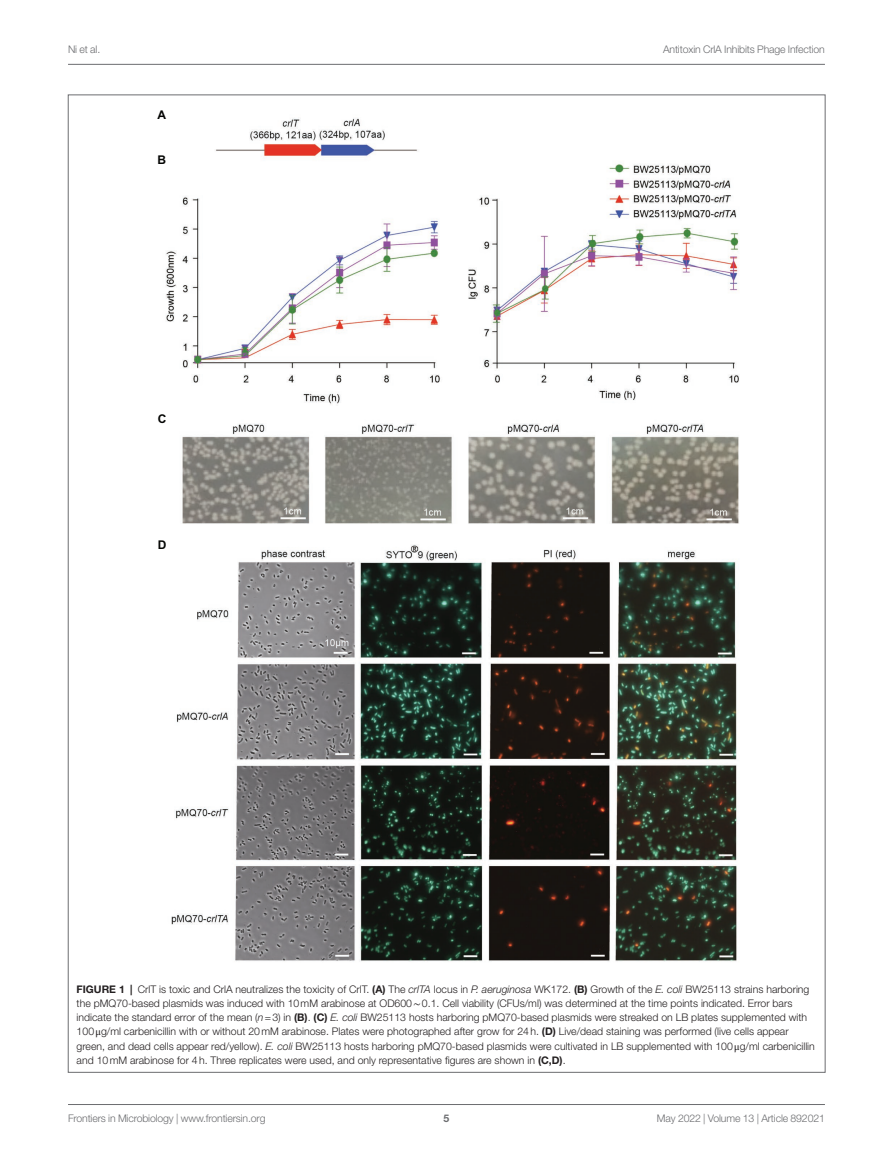
<style>
.page{position:relative;width:893px;height:1170px;background:#fff}
.page>*{position:absolute;margin:0;border:0;box-sizing:border-box;transform-origin:0 0}
.t1{font:700 12px "Arial";color:#040503}
.FIG_LEG{font:300 10.5px/14.2px "Helvetica Neue LT Std";color:#231f20}
.t2{font:300 10.5px "Helvetica Neue LT Std";letter-spacing:-.015em;color:#6c6d70}
.t3{font:700 10.5px "Helvetica Neue LT Std";color:#6c6d70}
.s1{font-weight:700}
.s2{font-style:italic}
.s3{font-family:"STIX General";font-weight:400}
</style>
<div class="page">
<hr style="left:68px;top:64px;width:757px;height:1px;background:#6c6d70">
<hr style="left:68px;top:1104px;width:757px;height:1px;background:#6c6d70">
<img style="left:166px;top:118px;width:573px;height:844px">
<p class="t2" style="left:68px;top:42px;width:34px">Ni et al.</p>
<p class="t2" style="left:663px;top:42px;width:163px">Antitoxin CrlA Inhibits Phage Infection</p>
<p class="t1" style="left:158px;top:107px;width:10px">A</p>
<p class="t1" style="left:158px;top:152px;width:10px">B</p>
<p class="t1" style="left:158px;top:411px;width:10px">C</p>
<p class="t1" style="left:158px;top:536px;width:10px">D</p>
<p class="FIG_LEG" style="left:77px;top:981px;width:740px"><span class="s1">FIGURE 1 |</span> CrlT is toxic and CrlA neutralizes the toxicity of CrlT. <span class="s1">(A)</span> The <span class="s2">crlTA</span> locus in <span class="s2">P. aeruginosa</span> WK172. <span class="s1">(B)</span> Growth of the <span class="s2">E. coli</span> BW25113 strains harboring the pMQ70-based plasmids was induced with 10mM arabinose at OD600<span class="s3">∼</span>0.1. Cell viability (CFUs/ml) was determined at the time points indicated. Error bars indicate the standard error of the mean (<span class="s2">n</span>=3) in <span class="s1">(B)</span>. <span class="s1">(C)</span> <span class="s2">E. coli</span> BW25113 hosts harboring pMQ70-based plasmids were streaked on LB plates supplemented with 100<span class="s3">μ</span>g/ml carbenicillin with or without 20mM arabinose. Plates were photographed after grow for 24h. <span class="s1">(D)</span> Live/dead staining was performed (live cells appear green, and dead cells appear red/yellow). <span class="s2">E. coli</span> BW25113 hosts harboring pMQ70-based plasmids were cultivated in LB supplemented with 100<span class="s3">μ</span>g/ml carbenicillin and 10mM arabinose for 4h. Three replicates were used, and only representative figures are shown in <span class="s1">(C,D)</span>.</p>
<p class="t2" style="left:68px;top:1111px;width:199px">Frontiers in Microbiology | www.frontiersin.org</p>
<p class="t3" style="left:444px;top:1111px;width:7px">5</p>
<p class="t2" style="left:657px;top:1111px;width:169px">May 2022 | Volume 13 | Article 892021</p>
</div>
